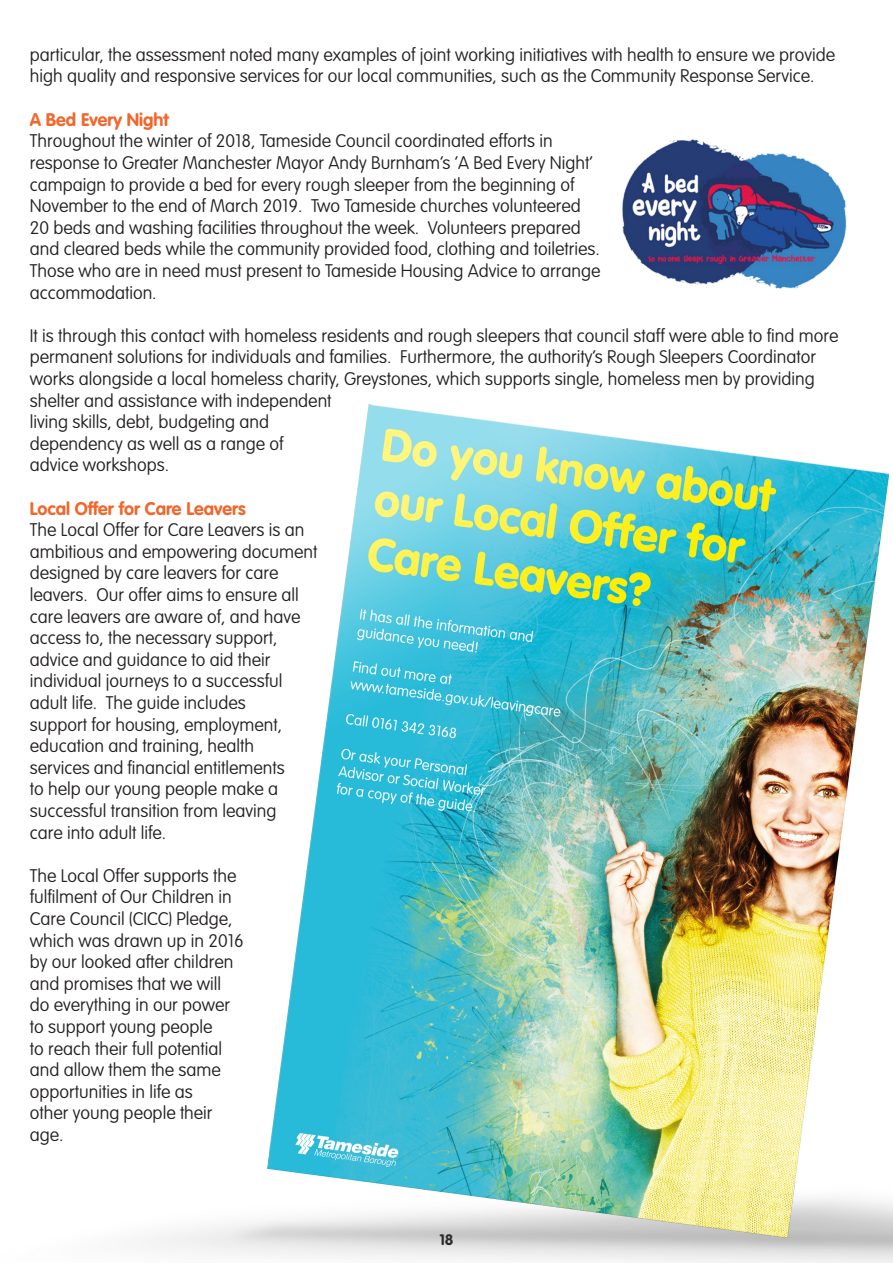
<style>
.page{position:relative;width:893px;height:1263px;background:#fff}
.page>*{position:absolute;margin:0;border:0;box-sizing:border-box;transform-origin:0 0}
.t1{font:100 18px/21.6px "VAG Rounded";color:#231f20}
.t2{font:700 18px "VAG Rounded";color:#f2662c}
.t3{font:700 15px "VAG Rounded";color:#231f20}
</style>
<div class="page">
<img style="left:145px;top:404px;width:748px;height:859px">
<img style="left:622px;top:139px;width:225px;height:150px">
<p class="t1" style="left:30px;top:44px;width:807px">particular, the assessment noted many examples of joint working initiatives with health to ensure we provide high quality and responsive services for our local communities, such as the Community Response Service.</p>
<p class="t2" style="left:30px;top:109px;width:141px">A Bed Every Night</p>
<p class="t1" style="left:30px;top:130px;width:572px">Throughout the winter of 2018, Tameside Council coordinated efforts in response to Greater Manchester Mayor Andy Burnham’s ‘A Bed Every Night’ campaign to provide a bed for every rough sleeper from the beginning of November to the end of March 2019. Two Tameside churches volunteered 20 beds and washing facilities throughout the week. Volunteers prepared and cleared beds while the community provided food, clothing and toiletries.<br>Those who are in need must present to Tameside Housing Advice to arrange accommodation.</p>
<p class="t1" style="left:30px;top:325px;width:810px">It is through this contact with homeless residents and rough sleepers that council staff were able to find more permanent solutions for individuals and families. Furthermore, the authority’s Rough Sleepers Coordinator works alongside a local homeless charity, Greystones, which supports single, homeless men by providing shelter and assistance with independent<br>living skills, debt, budgeting and<br>dependency as well as a range of<br>advice workshops.</p>
<p class="t2" style="left:30px;top:498px;width:217px">Local Offer for Care Leavers</p>
<p class="t1" style="left:30px;top:519px;width:289px">The Local Offer for Care Leavers is an ambitious and empowering document designed by care leavers for care leavers. Our offer aims to ensure all care leavers are aware of, and have access to, the necessary support, advice and guidance to aid their individual journeys to a successful adult life. The guide includes<br>support for housing, employment, education and training, health services and financial entitlements<br>to help our young people make a successful transition from leaving<br>care into adult life.</p>
<p class="t1" style="left:30px;top:865px;width:216px">The Local Offer supports the fulfilment of Our Children in<br>Care Council (CICC) Pledge, which was drawn up in 2016 by our looked after children and promises that we will do everything in our power to support young people<br>to reach their full potential and allow them the same opportunities in life as<br>other young people their age.</p>
<p class="t3" style="left:439px;top:1231px;width:16px">18</p>
</div>
